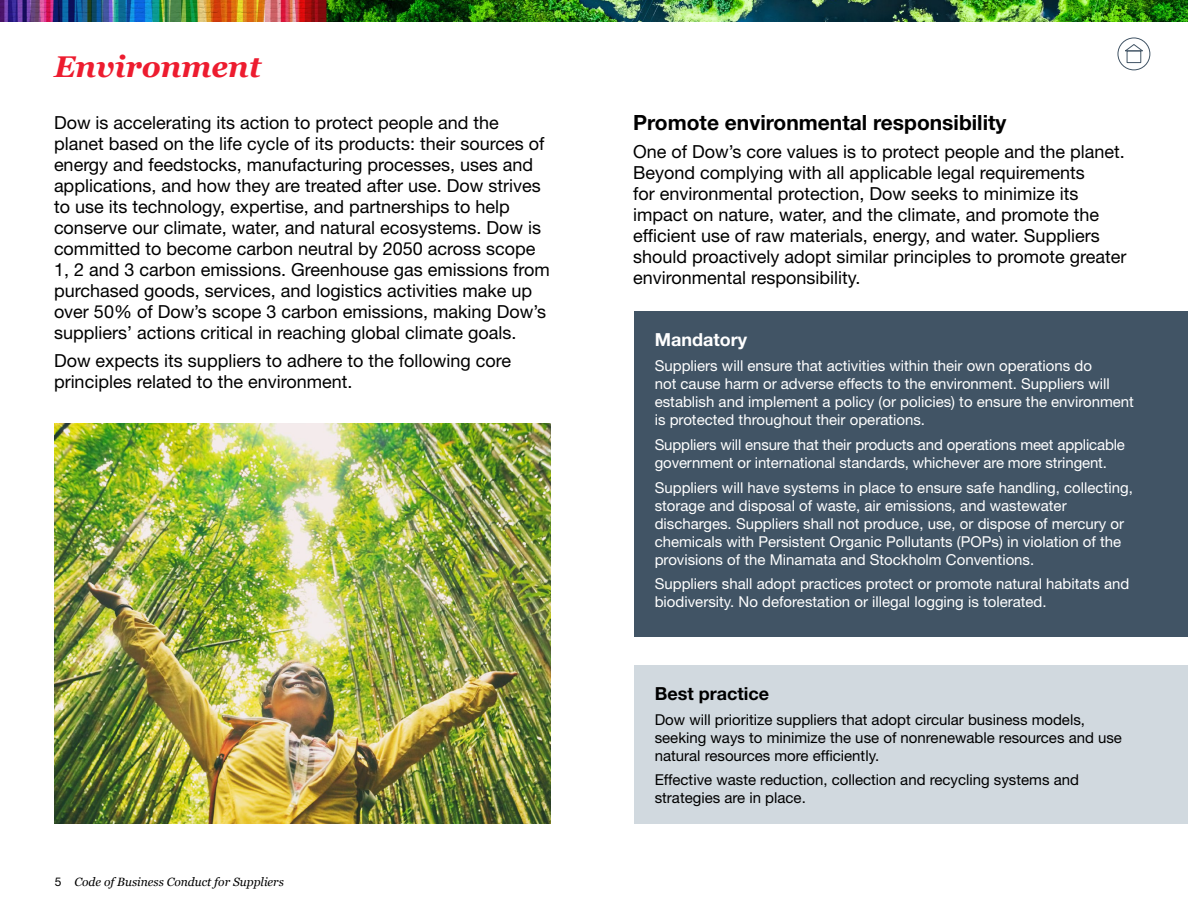
<style>
.page{position:relative;width:1188px;height:918px;background:#fff}
.page>*{position:absolute;margin:0;border:0;box-sizing:border-box;transform-origin:0 0}
.t1{font:italic 700 30px "Georgia";color:#ed1c2f}
.t2{font:700 21px "Helvetica Neue LT Std";color:#000}
.t3{font:18px/21px "Helvetica Neue LT Std";color:#000}
.t4{font:700 18px "Helvetica Neue LT Std";color:#000}
.t5{font:700 18px "Helvetica Neue LT Std";color:#fff}
.t6{font:15px/18px "Helvetica Neue LT Std";color:#fff}
.t7{font:15px/18px "Helvetica Neue LT Std";color:#000}
.t8{font:italic 12px "Georgia";color:#000}
.s1{font-family:"Helvetica Neue LT Std";font-style:normal}
</style>
<div class="page">
<div style="left:634px;top:311px;width:554px;height:325px;background:#415465"></div>
<div style="left:634px;top:665px;width:554px;height:159px;background:#d1d9df"></div>
<img style="left:0;top:0;width:1188px;height:22px">
<img style="left:54px;top:423px;width:497px;height:401px">
<svg style="left:1118px;top:38px;width:32px;height:32px"></svg>
<div style="left:1118px;top:38px;width:32px;height:32px;border:1px solid #415465;border-radius:50%"></div>
<svg style="left:1123px;top:43px;width:22px;height:9px"></svg>
<div style="left:1127px;top:51px;width:14px;height:12px;border:1px solid #415465"></div>
<h1 class="t1" style="left:54px;top:47px;width:209px">Environment</h1>
<p class="t3" style="left:54px;top:112px;width:497px">Dow is accelerating its action to protect people and the planet based on the life cycle of its products: their sources of energy and feedstocks, manufacturing processes, uses and applications, and how they are treated after use. Dow strives to use its technology, expertise, and partnerships to help conserve our climate, water, and natural ecosystems. Dow is committed to become carbon neutral by 2050 across scope 1, 2 and 3 carbon emissions. Greenhouse gas emissions from purchased goods, services, and logistics activities make up over 50% of Dow’s scope 3 carbon emissions, making Dow’s suppliers’ actions critical in reaching global climate goals.</p>
<p class="t3" style="left:54px;top:350px;width:459px">Dow expects its suppliers to adhere to the following core principles related to the environment.</p>
<p class="t8" style="left:55px;top:874px;width:231px"><span class="s1">5</span> Code of Business Conduct for Suppliers</p>
<p class="t2" style="left:633px;top:109px;width:375px">Promote environmental responsibility</p>
<p class="t3" style="left:633px;top:141px;width:495px">One of Dow’s core values is to protect people and the planet.<br>Beyond complying with all applicable legal requirements<br>for environmental protection, Dow seeks to minimize its impact on nature, water, and the climate, and promote the efficient use of raw materials, energy, and water. Suppliers should proactively adopt similar principles to promote greater environmental responsibility.</p>
<p class="t5" style="left:655px;top:329px;width:94px">Mandatory</p>
<p class="t6" style="left:655px;top:356px;width:481px">Suppliers will ensure that activities within their own operations do<br>not cause harm or adverse effects to the environment. Suppliers will establish and implement a policy (or policies) to ensure the environment is protected throughout their operations.</p>
<p class="t6" style="left:655px;top:435px;width:472px">Suppliers will ensure that their products and operations meet applicable government or international standards, whichever are more stringent.</p>
<p class="t6" style="left:655px;top:478px;width:480px">Suppliers will have systems in place to ensure safe handling, collecting, storage and disposal of waste, air emissions, and wastewater discharges. Suppliers shall not produce, use, or dispose of mercury or chemicals with Persistent Organic Pollutants (POPs) in violation of the provisions of the Minamata and Stockholm Conventions.</p>
<p class="t6" style="left:655px;top:575px;width:476px">Suppliers shall adopt practices protect or promote natural habitats and biodiversity. No deforestation or illegal logging is tolerated.</p>
<p class="t4" style="left:655px;top:682px;width:116px">Best practice</p>
<p class="t7" style="left:655px;top:710px;width:469px">Dow will prioritize suppliers that adopt circular business models, seeking ways to minimize the use of nonrenewable resources and use natural resources more efficiently.</p>
<p class="t7" style="left:655px;top:771px;width:426px">Effective waste reduction, collection and recycling systems and strategies are in place.</p>
</div>
